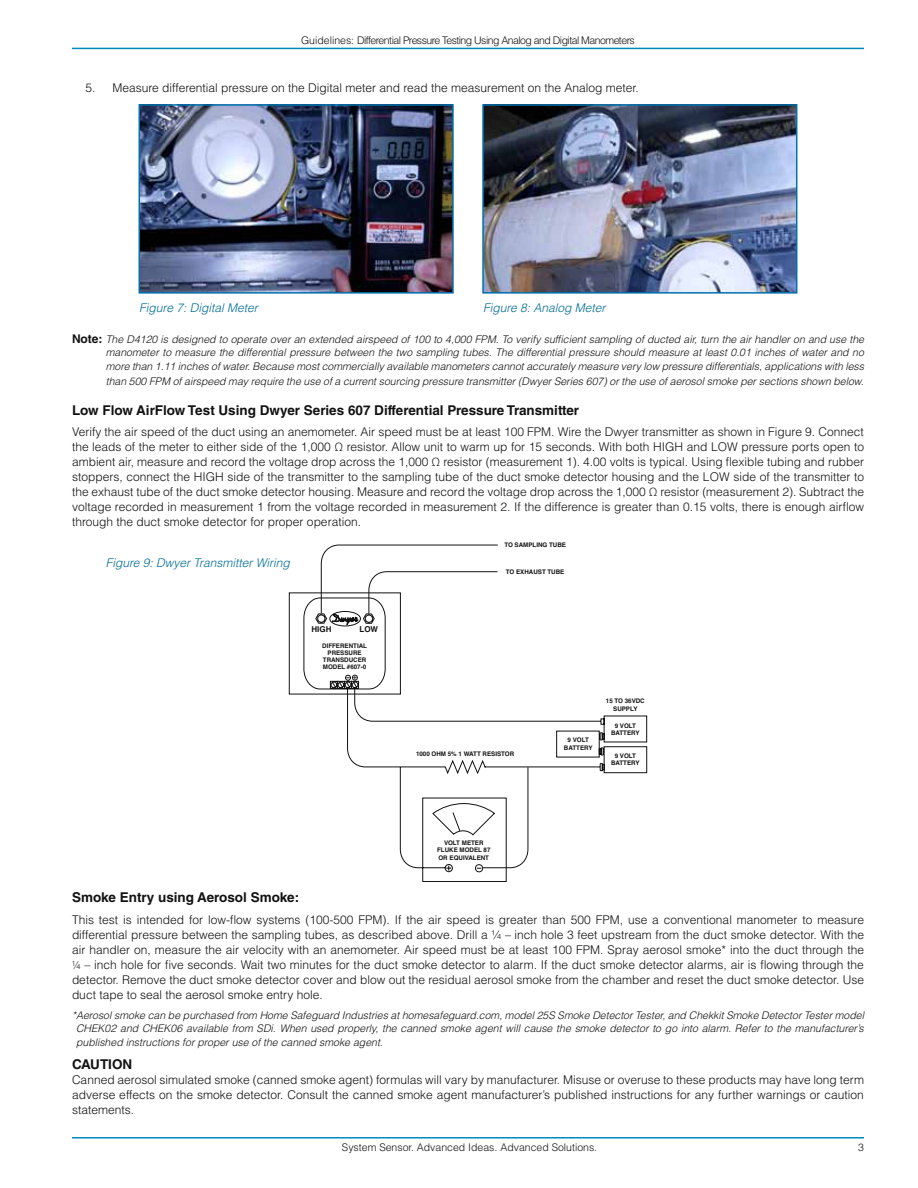
<style>
.page{position:relative;width:918px;height:1188px;background:#fff}
.page>*{position:absolute;margin:0;border:0;box-sizing:border-box;transform-origin:0 0}
.t1{font:700 13.5px "Helvetica LT Std";color:#121212}
.t2{font:300 12px/15px "Helvetica LT Std";color:#121212;text-align:justify}
.t3{font:italic 300 12px "Helvetica LT Std";color:#006d95}
.t4{font:italic 300 10.5px/13.5px "Helvetica LT Std";color:#121212;text-align:justify}
.t5{font:300 10.5px "Helvetica LT Std";letter-spacing:-.05em;color:#121212}
.t6{font:300 10.5px "Helvetica LT Std";color:#121212}
.t7{font:700 8.1px "Helvetica";color:#121212}
.t8{font:700 6.3px/7.2px "Helvetica";color:#121212;text-align:center}
.s1{font-weight:700;font-style:normal;font-size:12px}
.s2{font-family:"Myriad Pro"}
</style>
<div class="page">
<hr style="left:72px;top:48px;width:792px;height:1px;background:#008bbc">
<hr style="left:72px;top:1137px;width:792px;height:2px;background:#008bbc">
<img style="left:142px;top:107px;width:309px;height:184px">
<div style="left:139px;top:104px;width:315px;height:190px;border:2px solid #0071ad"></div>
<img style="left:485px;top:107px;width:309px;height:184px">
<div style="left:482px;top:104px;width:315px;height:190px;border:2px solid #0071ad"></div>
<svg style="left:347px;top:695px;width:300px;height:187px"></svg>
<svg style="left:432px;top:766px;width:97px;height:105px"></svg>
<svg style="left:289px;top:544px;width:209px;height:151px"></svg>
<p class="t5" style="left:301px;top:34px;width:335px">Guidelines: Differential Pressure Testing Using Analog and Digital Manometers</p>
<p class="t2" style="left:85px;top:80px;width:555px">5. Measure differential pressure on the Digital meter and read the measurement on the Analog meter.</p>
<p class="t3" style="left:139px;top:301px;width:120px">Figure 7: Digital Meter</p>
<p class="t3" style="left:483px;top:301px;width:124px">Figure 8: Analog Meter</p>
<p class="t4" style="left:106px;top:332px;width:760px;text-indent:-34px"><span class="s1">Note:</span> The D4120 is designed to operate over an extended airspeed of 100 to 4,000 FPM. To verify sufficient sampling of ducted air, turn the air handler on and use the manometer to measure the differential pressure between the two sampling tubes. The differential pressure should measure at least 0.01 inches of water and no more than 1.11 inches of water. Because most commercially available manometers cannot accurately measure very low pressure differentials, applications with less</p>
<p class="t4" style="left:106px;top:374px;width:760px">than 500 FPM of airspeed may require the use of a current sourcing pressure transmitter (Dwyer Series 607) or the use of aerosol smoke per sections shown below.</p>
<p class="t1" style="left:72px;top:402px;width:509px">Low Flow AirFlow Test Using Dwyer Series 607 Differential Pressure Transmitter</p>
<p class="t2" style="left:72px;top:424px;width:794px">Verify the air speed of the duct using an anemometer. Air speed must be at least 100 FPM. Wire the Dwyer transmitter as shown in Figure 9. Connect the leads of the meter to either side of the 1,000 Ω resistor. Allow unit to warm up for 15 seconds. With both HIGH and LOW pressure ports open to ambient air, measure and record the voltage drop across the 1,000 Ω resistor (measurement 1). 4.00 volts is typical. Using flexible tubing and rubber stoppers, connect the HIGH side of the transmitter to the sampling tube of the duct smoke detector housing and the LOW side of the transmitter to the exhaust tube of the duct smoke detector housing. Measure and record the voltage drop across the 1,000 Ω resistor (measurement 2). Subtract the voltage recorded in measurement 1 from the voltage recorded in measurement 2. If the difference is greater than 0.15 volts, there is enough airflow through the duct smoke detector for proper operation.</p>
<p class="t3" style="left:106px;top:556px;width:186px">Figure 9: Dwyer Transmitter Wiring</p>
<p class="t7" style="left:312px;top:623px;width:21px">HIGH</p>
<p class="t7" style="left:360px;top:623px;width:20px">LOW</p>
<p class="t8" style="left:322px;top:642px;width:46px">DIFFERENTIAL<br>PRESSURE<br>TRANSDUCER<br>MODEL #607-0</p>
<p class="t8" style="left:504px;top:541px;width:63px">TO SAMPLING TUBE</p>
<p class="t8" style="left:506px;top:568px;width:60px">TO EXHAUST TUBE</p>
<p class="t8" style="left:416px;top:751px;width:100px">1000 OHM 5% 1 WATT RESISTOR</p>
<p class="t8" style="left:437px;top:839px;width:55px">VOLT METER<br>FLUKE MODEL 87<br>OR EQUIVALENT</p>
<p class="t8" style="left:564px;top:737px;width:30px">9 VOLT<br>BATTERY</p>
<p class="t8" style="left:606px;top:698px;width:40px">15 TO 36VDC<br>SUPPLY</p>
<p class="t8" style="left:611px;top:722px;width:30px">9 VOLT<br>BATTERY</p>
<p class="t8" style="left:611px;top:752px;width:30px">9 VOLT<br>BATTERY</p>
<p class="t1" style="left:72px;top:889px;width:229px">Smoke Entry using Aerosol Smoke:</p>
<p class="t2" style="left:72px;top:912px;width:794px">This test is intended for low-flow systems (100-500 FPM). If the air speed is greater than 500 FPM, use a conventional manometer to measure differential pressure between the sampling tubes, as described above. Drill a ¼ – inch hole 3 feet upstream from the duct smoke detector. With the air handler on, measure the air velocity with an anemometer. Air speed must be at least 100 FPM. Spray aerosol smoke* into the duct through the <span class="s2">¼</span> – inch hole for five seconds. Wait two minutes for the duct smoke detector to alarm. If the duct smoke detector alarms, air is flowing through the detector. Remove the duct smoke detector cover and blow out the residual aerosol smoke from the chamber and reset the duct smoke detector. Use duct tape to seal the aerosol smoke entry hole.</p>
<p class="t4" style="left:76px;top:1008px;width:789px;text-indent:-4px">*Aerosol smoke can be purchased from Home Safeguard Industries at homesafeguard.com, model 25S Smoke Detector Tester, and Chekkit Smoke Detector Tester model CHEK02 and CHEK06 available from SDi. When used properly, the canned smoke agent will cause the smoke detector to go into alarm. Refer to the manufacturer’s published instructions for proper use of the canned smoke agent.</p>
<p class="t1" style="left:72px;top:1056px;width:62px">CAUTION</p>
<p class="t2" style="left:72px;top:1072px;width:794px">Canned aerosol simulated smoke (canned smoke agent) formulas will vary by manufacturer. Misuse or overuse to these products may have long term adverse effects on the smoke detector. Consult the canned smoke agent manufacturer’s published instructions for any further warnings or caution statements.</p>
<p class="t6" style="left:342px;top:1140px;width:257px">System Sensor. Advanced Ideas. Advanced Solutions.</p>
<p class="t5" style="left:858px;top:1140px;width:7px">3</p>
</div>
